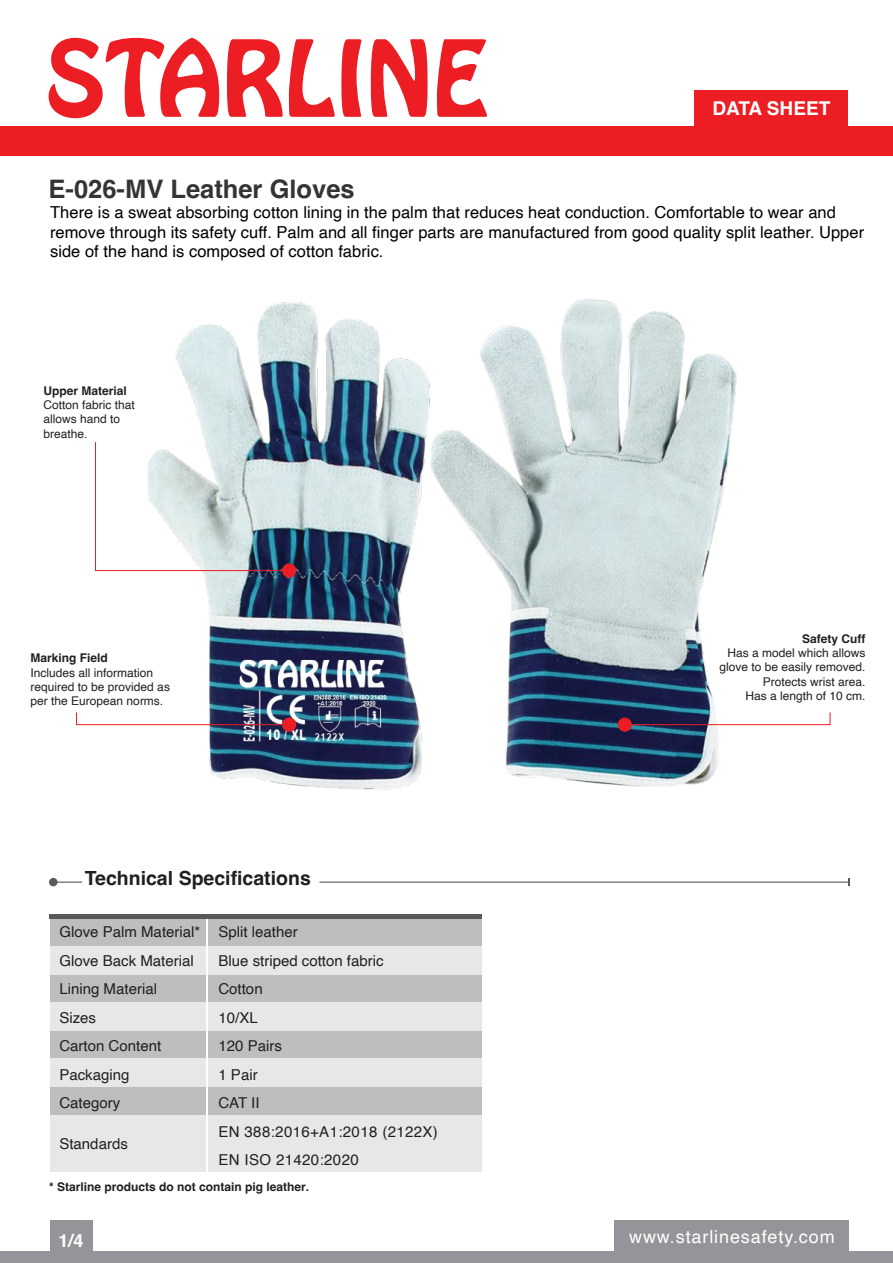
<style>
.page{position:relative;width:893px;height:1263px;background:#fff}
.page>*{position:absolute;margin:0;border:0;box-sizing:border-box;transform-origin:0 0}
.t1{font:700 25.5px "Helvetica";color:#353333}
.t2{font:700 19.5px "Helvetica";color:#231f20}
.t3{font:700 19.05px "Helvetica";color:#fff}
.t4{font:18px "Helvetica";letter-spacing:.05em;color:#fff}
.t5{font:700 18px "Helvetica";color:#fff}
.t6{font:16.5px/19.8px "Helvetica";letter-spacing:.005em;color:#000}
.t7{font:15px/28.5px "Helvetica";color:#231f20}
.t8{font:12px/14.4px "Helvetica";color:#231f20}
.t9{font:700 12px "Helvetica";color:#231f20}
.s1{color:#010101}
</style>
<div class="page">
<img style="left:137px;top:298px;width:617px;height:492px">
<div style="left:694px;top:90px;width:154px;height:42px;background:#ed1d24"></div>
<div style="left:0;top:126px;width:893px;height:29px;background:#ed1d24"></div>
<svg style="left:49px;top:38px;width:170px;height:81px"></svg>
<svg style="left:227px;top:39px;width:108px;height:78px"></svg>
<svg style="left:341px;top:39px;width:20px;height:78px"></svg>
<svg style="left:371px;top:39px;width:57px;height:78px"></svg>
<svg style="left:437px;top:39px;width:50px;height:78px"></svg>
<div style="left:0;top:1251px;width:893px;height:12px;background:#939598"></div>
<div style="left:614px;top:1220px;width:234px;height:43px;background:#939598"></div>
<div style="left:50px;top:1220px;width:43px;height:43px;background:#939598"></div>
<svg style="left:95px;top:441px;width:195px;height:130px"></svg>
<div style="left:282px;top:563px;width:14px;height:15px;background:#ed1d24;border-radius:50%"></div>
<svg style="left:76px;top:712px;width:214px;height:13px"></svg>
<div style="left:282px;top:718px;width:14px;height:14px;background:#ed1d24;border-radius:50%"></div>
<svg style="left:624px;top:712px;width:207px;height:13px"></svg>
<div style="left:618px;top:718px;width:14px;height:14px;background:#ed1d24;border-radius:50%"></div>
<div style="left:50px;top:918px;width:156px;height:28px;background:#bcbec0"></div>
<div style="left:50px;top:974px;width:156px;height:29px;background:#bcbec0"></div>
<div style="left:50px;top:1031px;width:156px;height:28px;background:#bcbec0"></div>
<div style="left:50px;top:946px;width:156px;height:28px;background:#e6e7e8"></div>
<div style="left:50px;top:1002px;width:156px;height:29px;background:#e6e7e8"></div>
<div style="left:50px;top:1059px;width:156px;height:28px;background:#e6e7e8"></div>
<div style="left:50px;top:1087px;width:156px;height:28px;background:#bcbec0"></div>
<div style="left:50px;top:1115px;width:156px;height:56px;background:#e6e7e8"></div>
<div style="left:208px;top:918px;width:274px;height:28px;background:#bcbec0"></div>
<div style="left:208px;top:974px;width:274px;height:29px;background:#bcbec0"></div>
<div style="left:208px;top:1031px;width:274px;height:28px;background:#bcbec0"></div>
<div style="left:208px;top:946px;width:274px;height:28px;background:#e6e7e8"></div>
<div style="left:208px;top:1002px;width:274px;height:29px;background:#e6e7e8"></div>
<div style="left:208px;top:1087px;width:274px;height:28px;background:#bcbec0"></div>
<div style="left:208px;top:1059px;width:274px;height:28px;background:#e6e7e8"></div>
<div style="left:208px;top:1115px;width:274px;height:56px;background:#e6e7e8"></div>
<hr style="left:49px;top:914px;width:433px;height:4px;background:#58595b">
<hr style="left:53px;top:881px;width:29px;height:2px;background:#58595b">
<div style="left:49px;top:878px;width:9px;height:8px;background:#58595b;border-radius:50%"></div>
<hr style="left:320px;top:881px;width:529px;height:2px;background:#58595b">
<svg style="left:848px;top:878px;width:2px;height:8px"></svg>
<h1 class="t1" style="left:49px;top:173px;width:308px">E-026-MV Leather Gloves</h1>
<p class="t3" style="left:712px;top:97px;width:119px">DATA SHEET</p>
<p class="t6" style="left:50px;top:202px;width:816px">There is a sweat absorbing cotton lining in the palm that reduces heat conduction. Comfortable to wear and remove through its safety cuff. <span class="s1">Palm and all finger parts are manufactured from good quality split leather.</span> Upper side of the hand is composed of cotton fabric.</p>
<p class="t9" style="left:44px;top:383px;width:85px">Upper Material</p>
<p class="t8" style="left:44px;top:398px;width:93px">Cotton fabric that allows hand to breathe.</p>
<p class="t9" style="left:31px;top:650px;width:79px">Marking Field</p>
<p class="t8" style="left:31px;top:665px;width:141px">Includes all information required to be provided as per the European norms.</p>
<p class="t2" style="left:85px;top:866px;width:228px">Technical Specifications</p>
<p class="t7" style="left:59px;top:918px;width:142px">Glove Palm Material*<br>Glove Back Material<br>Lining Material<br>Sizes<br>Carton Content<br>Packaging<br>Category</p>
<p class="t7" style="left:59px;top:1130px;width:70px">Standards</p>
<p class="t7" style="left:218px;top:918px;width:221px">Split leather<br>Blue striped cotton fabric<br>Cotton<br>10/XL<br>120 Pairs<br>1 Pair<br>CAT II<br>EN 388:2016+A1:2018 (2122X)<br>EN ISO 21420:2020</p>
<p class="t9" style="left:49px;top:1179px;width:262px">* Starline products do not contain pig leather.</p>
<p class="t9" style="left:802px;top:631px;width:65px">Safety Cuff</p>
<p class="t8" style="left:719px;top:646px;width:148px;text-align:right">Has a model which allows glove to be easily removed.<br>Protects wrist area.<br>Has a length of 10 cm.</p>
<p class="t5" style="left:59px;top:1230px;width:27px">1/4</p>
<p class="t4" style="left:629px;top:1223px;width:207px">www.starlinesafety.com</p>
</div>
